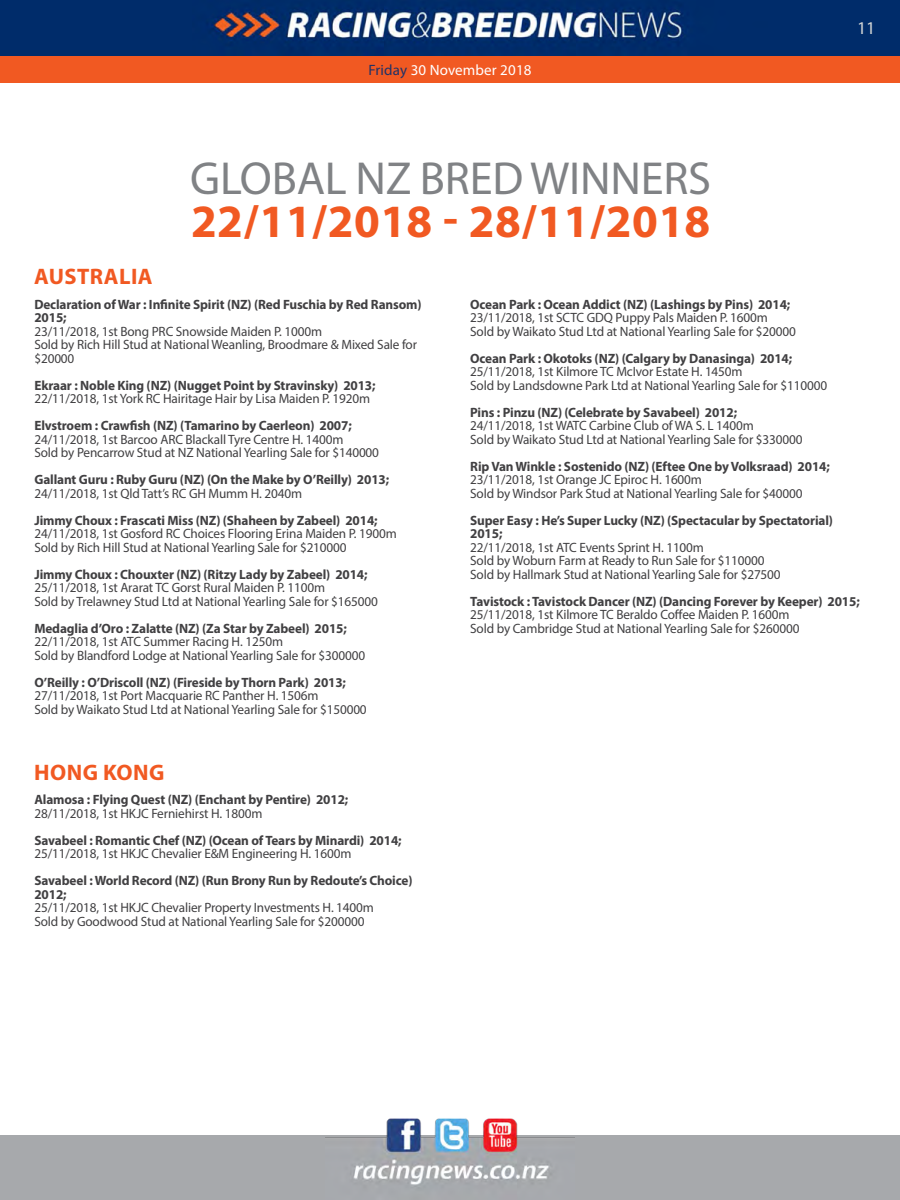
<style>
.page{position:relative;width:900px;height:1200px;background:#fff}
.page>*{position:absolute;margin:0;border:0;box-sizing:border-box;transform-origin:0 0}
.t1{font:700 46.5px "Myriad Pro";letter-spacing:.01em;color:#f15922}
.t2{font:46.5px "Myriad Pro";letter-spacing:-.005em;color:#808285}
.t3{font:700 22.5px "Myriad Pro";letter-spacing:.02em;color:#f15922}
.t4{font:18px "Myriad Pro";color:#d1d4d4}
.t5{font:15px "Myriad Pro";letter-spacing:.01em;color:#fff}
.t6{font:13.5px/13.5px "Myriad Pro";letter-spacing:-.01em;color:#414042}
.t7{font:700 13.5px/13.5px "Myriad Pro";letter-spacing:-.01em;color:#414042}
.s1{color:#203267}
</style>
<div class="page">
<div style="left:0;top:1136px;width:900px;height:64px;background:#a7a9ac"></div>
<img style="left:325px;top:1118px;width:250px;height:67px">
<div style="left:0;top:56px;width:900px;height:27px;background:#f15922"></div>
<img style="left:0;top:0;width:900px;height:56px">
<h2 class="t3" style="left:34px;top:261px;width:29px">Australia</h2>
<p class="t5" style="left:368px;top:61px;width:165px"><span class="s1">Friday</span> 30 November 2018</p>
<h1 class="t2" style="left:190px;top:150px;width:56px">Global</h1>
<h1 class="t2" style="left:355px;top:150px;width:115px">NZ Bred</h1>
<h1 class="t2" style="left:530px;top:150px;width:63px">Winners</h1>
<h1 class="t1" style="left:191px;top:191px;width:521px">22/11/2018 - 28/11/2018</h1>
<h3 class="t4" style="left:857px;top:17px;width:20px">11</h3>
<p class="t7" style="left:34px;top:297px;width:389px">Declaration of War : Infinite Spirit (NZ) (Red Fuschia by Red Ransom)<br>2015;</p>
<p class="t6" style="left:34px;top:324px;width:384px">23/11/2018, 1st Bong PRC Snowside Maiden P. 1000m<br>Sold by Rich Hill Stud at National Weanling, Broodmare &amp; Mixed Sale for $20000</p>
<p class="t7" style="left:34px;top:378px;width:343px">Ekraar : Noble King (NZ) (Nugget Point by Stravinsky) 2013;</p>
<p class="t6" style="left:34px;top:392px;width:337px">22/11/2018, 1st York RC Hairitage Hair by Lisa Maiden P. 1920m</p>
<p class="t7" style="left:34px;top:418px;width:319px">Elvstroem : Crawfish (NZ) (Tamarino by Caerleon) 2007;</p>
<p class="t6" style="left:34px;top:432px;width:346px">24/11/2018, 1st Barcoo ARC Blackall Tyre Centre H. 1400m<br>Sold by Pencarrow Stud at NZ National Yearling Sale for $140000</p>
<p class="t7" style="left:34px;top:472px;width:356px">Gallant Guru : Ruby Guru (NZ) (On the Make by O’Reilly) 2013;</p>
<p class="t6" style="left:34px;top:486px;width:269px">24/11/2018, 1st Qld Tatt’s RC GH Mumm H. 2040m</p>
<p class="t7" style="left:34px;top:513px;width:345px">Jimmy Choux : Frascati Miss (NZ) (Shaheen by Zabeel) 2014;</p>
<p class="t6" style="left:34px;top:527px;width:364px">24/11/2018, 1st Gosford RC Choices Flooring Erina Maiden P. 1900m<br>Sold by Rich Hill Stud at National Yearling Sale for $210000</p>
<p class="t7" style="left:34px;top:567px;width:335px">Jimmy Choux : Chouxter (NZ) (Ritzy Lady by Zabeel) 2014;</p>
<p class="t6" style="left:34px;top:581px;width:345px">25/11/2018, 1st Ararat TC Gorst Rural Maiden P. 1100m<br>Sold by Trelawney Stud Ltd at National Yearling Sale for $165000</p>
<p class="t7" style="left:34px;top:621px;width:314px">Medaglia d’Oro : Zalatte (NZ) (Za Star by Zabeel) 2015;</p>
<p class="t6" style="left:34px;top:635px;width:332px">22/11/2018, 1st ATC Summer Racing H. 1250m<br>Sold by Blandford Lodge at National Yearling Sale for $300000</p>
<p class="t7" style="left:34px;top:675px;width:313px">O’Reilly : O’Driscoll (NZ) (Fireside by Thorn Park) 2013;</p>
<p class="t6" style="left:34px;top:689px;width:334px">27/11/2018, 1st Port Macquarie RC Panther H. 1506m<br>Sold by Waikato Stud Ltd at National Yearling Sale for $150000</p>
<h2 class="t3" style="left:34px;top:757px;width:132px">HONG KONG</h2>
<p class="t7" style="left:34px;top:793px;width:315px">Alamosa : Flying Quest (NZ) (Enchant by Pentire) 2012;</p>
<p class="t6" style="left:34px;top:807px;width:230px">28/11/2018, 1st HKJC Ferniehirst H. 1800m</p>
<p class="t7" style="left:34px;top:833px;width:369px">Savabeel : Romantic Chef (NZ) (Ocean of Tears by Minardi) 2014;</p>
<p class="t6" style="left:34px;top:847px;width:319px">25/11/2018, 1st HKJC Chevalier E&amp;M Engineering H. 1600m</p>
<p class="t7" style="left:34px;top:874px;width:380px">Savabeel : World Record (NZ) (Run Brony Run by Redoute’s Choice)<br>2012;</p>
<p class="t6" style="left:34px;top:901px;width:341px">25/11/2018, 1st HKJC Chevalier Property Investments H. 1400m<br>Sold by Goodwood Stud at National Yearling Sale for $200000</p>
<p class="t7" style="left:470px;top:297px;width:322px">Ocean Park : Ocean Addict (NZ) (Lashings by Pins) 2014;</p>
<p class="t6" style="left:470px;top:311px;width:327px">23/11/2018, 1st SCTC GDQ Puppy Pals Maiden P. 1600m<br>Sold by Waikato Stud Ltd at National Yearling Sale for $20000</p>
<p class="t7" style="left:470px;top:351px;width:324px">Ocean Park : Okotoks (NZ) (Calgary by Danasinga) 2014;</p>
<p class="t6" style="left:470px;top:365px;width:358px">25/11/2018, 1st Kilmore TC McIvor Estate H. 1450m<br>Sold by Landsdowne Park Ltd at National Yearling Sale for $110000</p>
<p class="t7" style="left:470px;top:405px;width:268px">Pins : Pinzu (NZ) (Celebrate by Savabeel) 2012;</p>
<p class="t6" style="left:470px;top:419px;width:334px">24/11/2018, 1st WATC Carbine Club of WA S. L 1400m<br>Sold by Waikato Stud Ltd at National Yearling Sale for $330000</p>
<p class="t7" style="left:470px;top:459px;width:361px">Rip Van Winkle : Sostenido (NZ) (Eftee One by Volksraad) 2014;</p>
<p class="t6" style="left:470px;top:473px;width:334px">23/11/2018, 1st Orange JC Epiroc H. 1600m<br>Sold by Windsor Park Stud at National Yearling Sale for $40000</p>
<p class="t7" style="left:470px;top:513px;width:364px">Super Easy : He’s Super Lucky (NZ) (Spectacular by Spectatorial)<br>2015;</p>
<p class="t6" style="left:470px;top:540px;width:312px">22/11/2018, 1st ATC Events Sprint H. 1100m<br>Sold by Woburn Farm at Ready to Run Sale for $110000<br>Sold by Hallmark Stud at National Yearling Sale for $27500</p>
<p class="t7" style="left:470px;top:594px;width:391px">Tavistock : Tavistock Dancer (NZ) (Dancing Forever by Keeper) 2015;</p>
<p class="t6" style="left:470px;top:608px;width:331px">25/11/2018, 1st Kilmore TC Beraldo Coffee Maiden P. 1600m<br>Sold by Cambridge Stud at National Yearling Sale for $260000</p>
</div>
